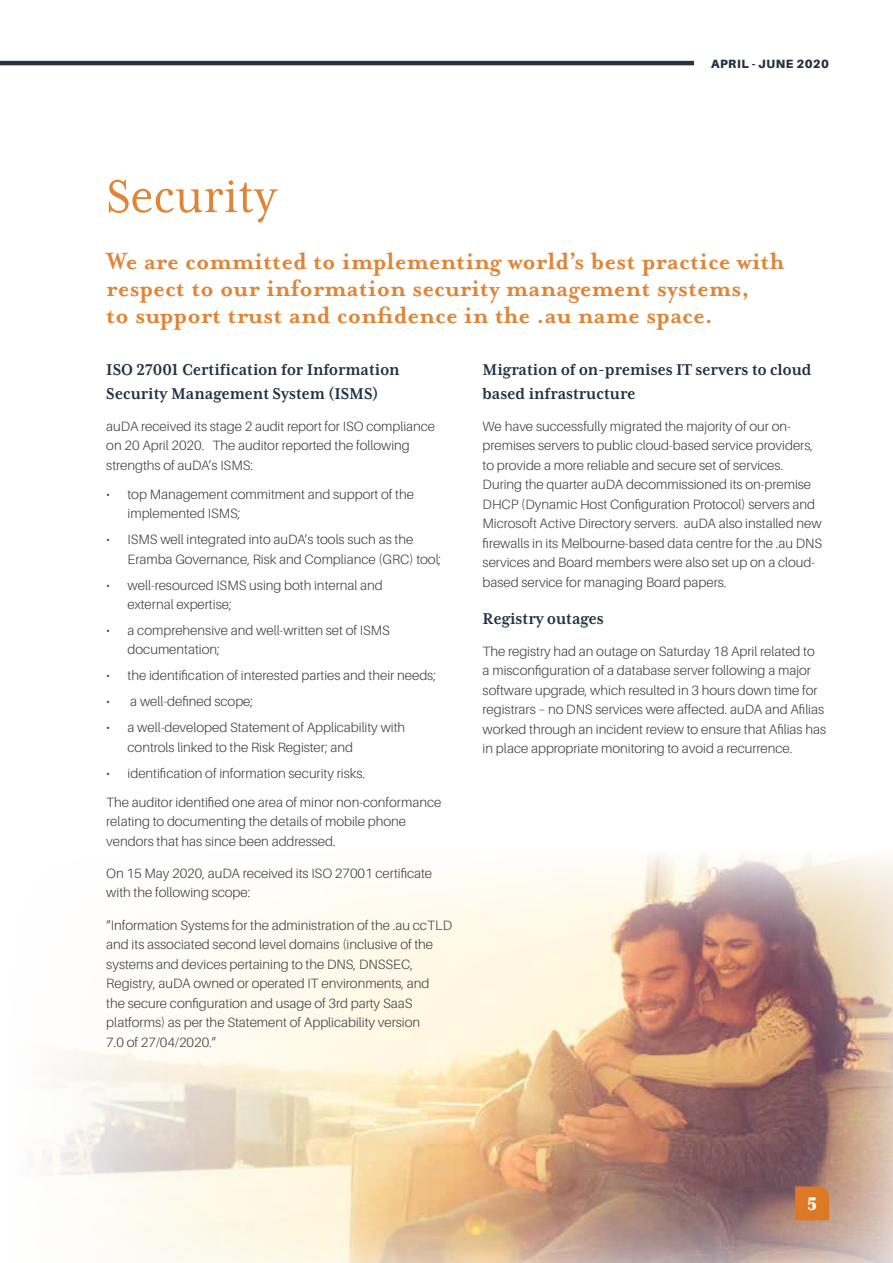
<style>
.page{position:relative;width:893px;height:1263px;background:#fff}
.page>*{position:absolute;margin:0;border:0;box-sizing:border-box;transform-origin:0 0}
.t1{font:52.5px "Mrs Eaves XL Serif Nar OT";color:#e08436}
.t2{font:700 27px/27px "Mrs Eaves OT";color:#e08436}
.t3{font:800 21px "Mrs Eaves XL Serif Nar OT";color:#fff}
.t4{font:700 18px/24px "Mrs Eaves XL Serif Nar OT";color:#233342}
.t5{font:300 13.5px/19.5px "Aileron";color:#414042}
.t6{font:900 12px "Aileron";letter-spacing:.05em;color:#233342}
</style>
<div class="page">
<img style="left:42px;top:855px;width:851px;height:408px">
<hr style="left:0;top:61px;width:694px;height:4px;background:#233342">
<svg style="left:795px;top:1186px;width:34px;height:34px"></svg>
<p class="t6" style="left:711px;top:57px;width:120px">APRIL - JUNE 2020</p>
<h1 class="t1" style="left:106px;top:170px;width:172px">Security</h1>
<h2 class="t2" style="left:106px;top:248px;width:679px">We are committed to implementing world’s best practice with respect to our information security management systems,<br>to support trust and confidence in the .au name space.</h2>
<h3 class="t4" style="left:106px;top:357px;width:295px">ISO 27001 Certification for Information<br>Security Management System (ISMS)</h3>
<p class="t5" style="left:106px;top:416px;width:330px">auDA received its stage 2 audit report for ISO compliance on 20 April 2020. The auditor reported the following strengths of auDA’s ISMS:</p>
<p class="t5" style="left:128px;top:485px;width:288px;text-indent:-21px">• top Management commitment and support of the implemented ISMS;</p>
<p class="t5" style="left:128px;top:530px;width:315px;text-indent:-21px">• ISMS well integrated into auDA’s tools such as the<br>Eramba Governance, Risk and Compliance (GRC) tool;</p>
<p class="t5" style="left:128px;top:575px;width:257px;text-indent:-21px">• well-resourced ISMS using both internal and external expertise;</p>
<p class="t5" style="left:128px;top:621px;width:264px;text-indent:-21px">• a comprehensive and well-written set of ISMS documentation;</p>
<p class="t5" style="left:106px;top:666px;width:331px">• the identification of interested parties and their needs;</p>
<p class="t5" style="left:106px;top:692px;width:148px">• a well-defined scope;</p>
<p class="t5" style="left:128px;top:718px;width:279px;text-indent:-21px">• a well-developed Statement of Applicability with controls linked to the Risk Register; and</p>
<p class="t5" style="left:106px;top:758px;width:337px;line-height:29.1px">• identification of information security risks.<br>The auditor identified one area of minor non-conformance</p>
<p class="t5" style="left:106px;top:812px;width:301px">relating to documenting the details of mobile phone vendors that has since been addressed.</p>
<p class="t5" style="left:106px;top:863px;width:327px">On 15 May 2020, auDA received its ISO 27001 certificate with the following scope:</p>
<p class="t5" style="left:106px;top:915px;width:347px">“Information Systems for the administration of the .au ccTLD and its associated second level domains (inclusive of the systems and devices pertaining to the DNS, DNSSEC, Registry, auDA owned or operated IT environments, and<br>the secure configuration and usage of 3rd party SaaS platforms) as per the Statement of Applicability version<br>7.0 of 27/04/2020.”</p>
<h3 class="t4" style="left:483px;top:357px;width:331px">Migration of on-premises IT servers to cloud based infrastructure</h3>
<p class="t5" style="left:483px;top:416px;width:341px">We have successfully migrated the majority of our on&shy;premises servers to public cloud-based service providers, to provide a more reliable and secure set of services.<br>During the quarter auDA decommissioned its on-premise DHCP (Dynamic Host Configuration Protocol) servers and Microsoft Active Directory servers. auDA also installed new firewalls in its Melbourne-based data centre for the .au DNS services and Board members were also set up on a cloud&shy;based service for managing Board papers.</p>
<h3 class="t4" style="left:483px;top:606px;width:123px">Registry outages</h3>
<p class="t5" style="left:483px;top:641px;width:345px">The registry had an outage on Saturday 18 April related to<br>a misconfiguration of a database server following a major software upgrade, which resulted in 3 hours down time for registrars – no DNS services were affected. auDA and Afilias worked through an incident review to ensure that Afilias has in place appropriate monitoring to avoid a recurrence.</p>
<h3 class="t3" style="left:807px;top:1193px;width:11px">5</h3>
</div>
